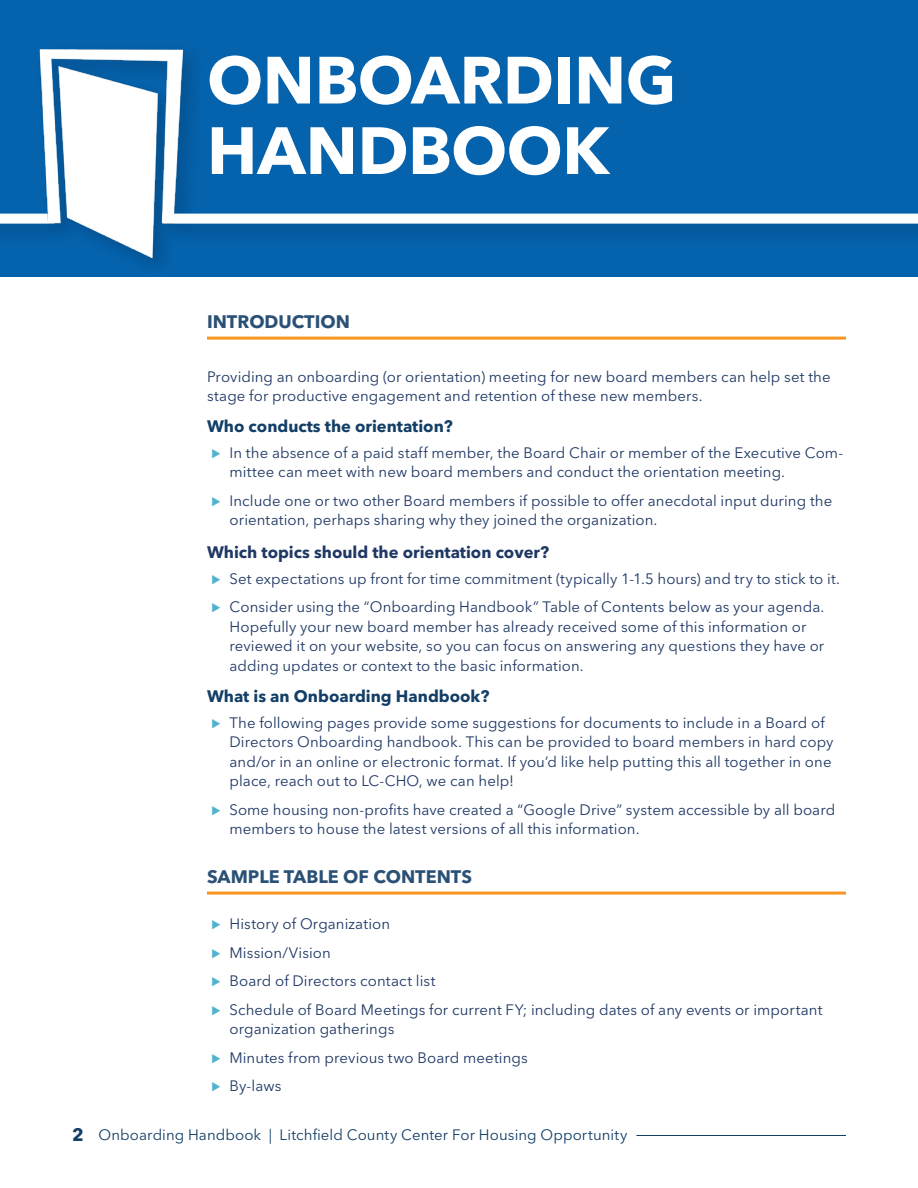
<style>
.page{position:relative;width:918px;height:1188px;background:#fff}
.page>*{position:absolute;margin:0;border:0;box-sizing:border-box;transform-origin:0 0}
.t1{font:700 66px/70.5px "Avenir Next LT Pro";letter-spacing:-.005em;color:#fff}
.t2{font:700 18px "Avenir Next LT Pro";color:#2a5175}
.t3{font:700 16.5px "Avenir Next LT Pro";color:#133e66}
.t4{font:700 16.5px "Avenir Next LT Pro";color:#1f3864}
.t5{font:15px/19.5px "Avenir Next LT Pro";letter-spacing:.005em;color:#1f3864}
.t6{font:15px "Avenir Next LT Pro";letter-spacing:.005em;color:#133e66}
.s1{font-family:"Proxima Nova";font-weight:700;color:#4fb3cf}
.s2{font-weight:700;font-size:18px}
</style>
<div class="page">
<hr style="left:72px;top:1135px;width:774px;height:1px;background:#133e66">
<hr style="left:63px;top:1133px;width:573px;height:4px;background:#fff">
<div style="left:0;top:0;width:918px;height:277px;background:#0562ac"></div>
<div style="left:0;top:43px;width:918px;height:237px;background:#0562ac"></div>
<div style="left:163px;top:214px;width:755px;height:10px;background:#fff"></div>
<div style="left:0;top:214px;width:55px;height:10px;background:#fff"></div>
<img style="left:36px;top:49px;width:151px;height:216px">
<hr style="left:207px;top:337px;width:639px;height:3px;background:#f79520">
<hr style="left:207px;top:892px;width:639px;height:3px;background:#f79520">
<h1 class="t1" style="left:207px;top:45px;width:471px">ONBOARDING<br>HANDBOOK</h1>
<p class="t2" style="left:207px;top:310px;width:145px">INTRODUCTION</p>
<p class="t5" style="left:207px;top:367px;width:625px">Providing an onboarding (or orientation) meeting for new board members can help set the stage for productive engagement and retention of these new members.</p>
<p class="t3" style="left:207px;top:416px;width:247px">Who conducts the orientation?</p>
<p class="t5" style="left:229px;top:442px;width:615px;text-indent:-18px"><span class="s1">⊲</span> In the absence of a paid staff member, the Board Chair or member of the Executive Com&shy;mittee can meet with new board members and conduct the orientation meeting.</p>
<p class="t5" style="left:229px;top:490px;width:604px;text-indent:-18px"><span class="s1">⊲</span> Include one or two other Board members if possible to offer anecdotal input during the orientation, perhaps sharing why they joined the organization.</p>
<p class="t4" style="left:207px;top:542px;width:344px">Which topics should the orientation cover?</p>
<p class="t5" style="left:211px;top:564px;width:630px;line-height:28.5px"><span class="s1">⊲</span> Set expectations up front for time commitment (typically 1-1.5 hours) and try to stick to it. <span class="s1">⊲</span> Consider using the “Onboarding Handbook” Table of Contents below as your agenda.</p>
<p class="t5" style="left:229px;top:616px;width:596px">Hopefully your new board member has already received some of this information or reviewed it on your website, so you can focus on answering any questions they have or adding updates or context to the basic information.</p>
<p class="t3" style="left:207px;top:686px;width:284px">What is an Onboarding Handbook?</p>
<p class="t5" style="left:229px;top:712px;width:606px;text-indent:-18px"><span class="s1">⊲</span> The following pages provide some suggestions for documents to include in a Board of Directors Onboarding handbook. This can be provided to board members in hard copy and/or in an online or electronic format. If you’d like help putting this all together in one place, reach out to LC-CHO, we can help!</p>
<p class="t5" style="left:229px;top:799px;width:607px;text-indent:-18px"><span class="s1">⊲</span> Some housing non-profits have created a “Google Drive” system accessible by all board members to house the latest versions of all this information.</p>
<p class="t2" style="left:207px;top:865px;width:267px">SAMPLE TABLE OF CONTENTS</p>
<p class="t5" style="left:211px;top:910px;width:612px;line-height:28.5px"><span class="s1">⊲</span> History of Organization<br><span class="s1">⊲</span> Mission/Vision<br><span class="s1">⊲</span> Board of Directors contact list<br><span class="s1">⊲</span> Schedule of Board Meetings for current FY; including dates of any events or important</p>
<p class="t5" style="left:211px;top:1015px;width:318px;line-height:28.5px;text-indent:18px">organization gatherings<br><span class="s1">⊲</span> Minutes from previous two Board meetings <span class="s1">⊲</span> By-laws</p>
<p class="t6" style="left:72px;top:1126px;width:557px"><span class="s2">2</span> Onboarding Handbook | Litchfield County Center For Housing Opportunity</p>
</div>
